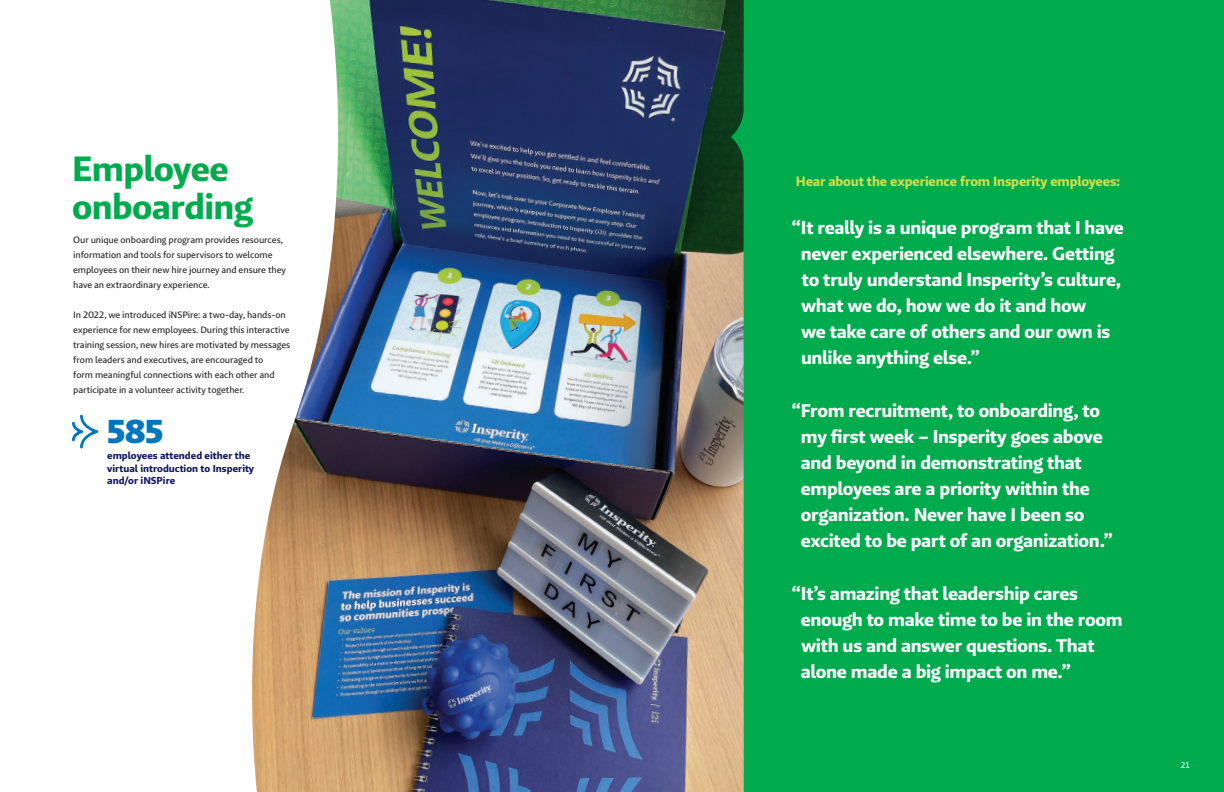
<style>
.page{position:relative;width:1224px;height:792px;background:#fff}
.page>*{position:absolute;margin:0;border:0;box-sizing:border-box;transform-origin:0 0}
.H3{font:36px "Brando Sans Bold LF";letter-spacing:-.02em;color:#00ab4d}
.big_number_-_number{font:34px "Brando Sans Black LF";color:#0076be}
.H3-2{font:18.8px/26px "Brando Sans Bold LF";letter-spacing:-.015em;color:#fff}
.P1{font:13.8px "Brando Sans Bold LF";letter-spacing:-.015em;color:#d1de4d}
.big_number_-_text{font:10.3px/12.4px "Brando Sans Bold LF";color:#121761}
.P1-2{font:9.5px/15px "Brando Sans Text LF";letter-spacing:-.01em;color:#231f20}
.t1{font:8.5px "Brando Sans Text LF";color:#fff}
</style>
<div class="page">
<img style="left:252px;top:0;width:480px;height:792px">
<div style="left:732px;top:0;width:492px;height:792px;background:#00ab4d"></div>
<svg style="left:72px;top:415px;width:26px;height:34px"></svg>
<p class="H3" style="left:72px;top:146px;width:158px">Employee</p>
<p class="H3" style="left:72px;top:184px;width:183px">onboarding</p>
<p class="P1-2" style="left:73px;top:232px;width:214px">Our unique onboarding program provides resources, information and tools for supervisors to welcome employees on their new hire journey and ensure they have an extraordinary experience.</p>
<p class="P1-2" style="left:73px;top:307px;width:219px">In 2022, we introduced iNSPire: a two-day, hands-on experience for new employees. During this interactive training session, new hires are motivated by messages from leaders and executives, are encouraged to<br>form meaningful connections with each other and participate in a volunteer activity together.</p>
<p class="big_number_-_number" style="left:107px;top:409px;width:58px">585</p>
<p class="big_number_-_text" style="left:107px;top:450px;width:149px">employees attended either the virtual introduction to Insperity and/or iNSPire</p>
<p class="P1" style="left:796px;top:172px;width:326px">Hear about the experience from Insperity employees:</p>
<p class="H3-2" style="left:801px;top:214px;width:325px;text-indent:-9px">“It really is a unique program that I have never experienced elsewhere. Getting to truly understand Insperity’s culture, what we do, how we do it and how<br>we take care of others and our own is unlike anything else.”</p>
<p class="H3-2" style="left:801px;top:397px;width:314px;text-indent:-9px">“From recruitment, to onboarding, to my first week – Insperity goes above and beyond in demonstrating that employees are a priority within the organization. Never have I been so excited to be part of an organization.”</p>
<p class="H3-2" style="left:801px;top:580px;width:323px;text-indent:-9px">“It’s amazing that leadership cares enough to make time to be in the room with us and answer questions. That alone made a big impact on me.”</p>
<p class="t1" style="left:1181px;top:760px;width:10px">21</p>
</div>
